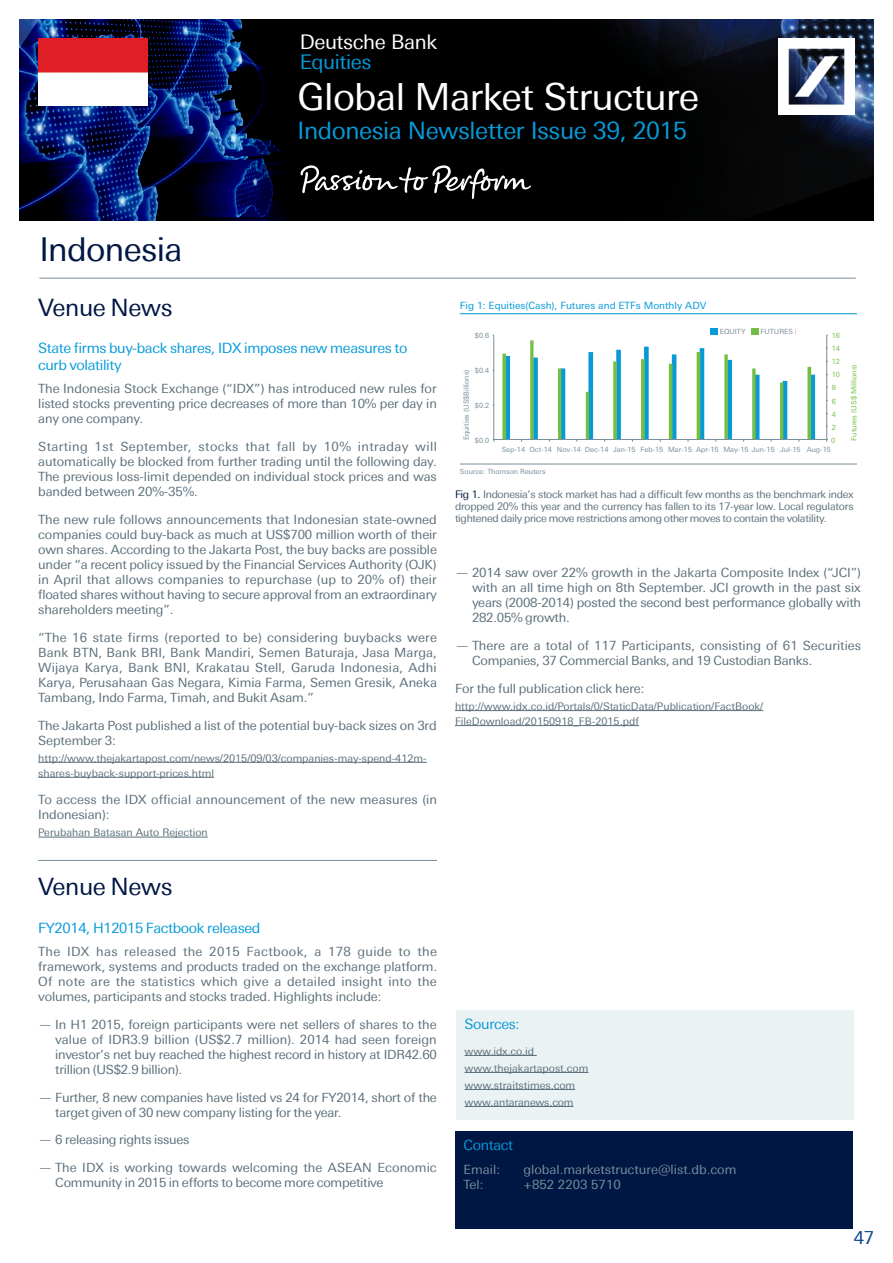
<style>
.page{position:relative;width:893px;height:1263px;background:#fff}
.page>*{position:absolute;margin:0;border:0;box-sizing:border-box;transform-origin:0 0}
.Blue_Header{font:37.5px "Univers Deutsche Bank";letter-spacing:-.02em;color:#fff}
.CD-LargeHeader{font:33px "Univers Deutsche Bank";letter-spacing:-.02em;color:#001643}
.Blue_Header-2{font:24px "Univers Deutsche Bank";letter-spacing:-.02em;color:#069ad9}
.CD-LargeHeader-2{font:24px "Univers Deutsche Bank";letter-spacing:-.02em;color:#001643}
.header_2{font:20.25px "Univers Deutsche Bank";letter-spacing:-.02em;color:#fff}
.header_2-2{font:20.25px "Univers Deutsche Bank";letter-spacing:-.02em;color:#069ad9}
.SubheaderSMALL{font:18px "Univers Deutsche Bank";color:#094594}
.CD-bluesubtitle{font:14.25px/16.5px "Univers Deutsche Bank";letter-spacing:-.025em;color:#069ad9}
.CD-copy{font:12.75px/15px "Univers Deutsche Bank";letter-spacing:-.01em;color:#5b6f7b;text-align:justify}
.t1{font:12.75px "Univers Deutsche Bank";color:#798f9c}
.CD-link-_space{font:10.5px/15px "Univers Deutsche Bank";color:#5b6f7b}
.CD-copy-2{font:10.5px/12px "Univers Deutsche Bank";letter-spacing:-.03em;color:#5b6f7b;text-align:justify}
.t2{font:10.05px "Univers Deutsche Bank";color:#069ad9}
.t3{font:7.2px "Univers Deutsche Bank";color:#798f9c}
.t4{font:7.2px "Univers Deutsche Bank";color:#74bf43;scale:1.04 1}
.t5{font:7.2px "Univers Deutsche Bank";color:#74bf43}
.s1{font-size:14.25px}
.s2{color:#001643}
</style>
<div class="page">
<svg style="left:19px;top:19px;width:855px;height:201px;background:#04091c"></svg>
<svg style="left:301px;top:165px;width:230px;height:34px;background:#2f2f2f"></svg>
<img style="left:778px;top:38px;width:77px;height:77px">
<hr style="left:38px;top:762px;width:389px;height:1px;background:#5b6f7b">
<hr style="left:38px;top:777px;width:176px;height:1px;background:#5b6f7b">
<hr style="left:38px;top:837px;width:170px;height:1px;background:#5b6f7b">
<hr style="left:38px;top:860px;width:399px;height:1px;background:#798f9c">
<img style="left:38px;top:38px;width:110px;height:68px">
<hr style="left:460px;top:464px;width:397px;height:1px;background:#798f9c">
<div style="left:710px;top:328px;width:7px;height:6px;background:#069ad9"></div>
<div style="left:751px;top:328px;width:7px;height:6px;background:#74bf43"></div>
<hr style="left:460px;top:313px;width:397px;height:1px;background:#069ad9">
<svg style="left:502px;top:354px;width:3px;height:85px"></svg>
<hr style="left:530px;top:340px;width:3px;height:99px;background:#74bf43">
<hr style="left:826px;top:335px;width:1px;height:104px;background:#798f9c">
<hr style="left:493px;top:335px;width:1px;height:104px;background:#798f9c">
<hr style="left:494px;top:439px;width:333px;height:1px;background:#798f9c">
<svg style="left:505px;top:347px;width:310px;height:95px"></svg>
<hr style="left:39px;top:278px;width:817px;height:1px;background:#798f9c">
<hr style="left:455px;top:710px;width:308px;height:1px;background:#5b6f7b">
<hr style="left:455px;top:725px;width:184px;height:1px;background:#5b6f7b">
<div style="left:456px;top:1010px;width:398px;height:109px;background:#ebf2f3"></div>
<hr style="left:465px;top:1055px;width:72px;height:1px;background:#5b6f7b">
<hr style="left:465px;top:1072px;width:123px;height:1px;background:#5b6f7b">
<hr style="left:465px;top:1089px;width:110px;height:1px;background:#5b6f7b">
<hr style="left:465px;top:1106px;width:109px;height:1px;background:#5b6f7b">
<div style="left:455px;top:1131px;width:398px;height:98px;background:#001643"></div>
<p class="CD-LargeHeader" style="left:39px;top:230px;width:145px">Indonesia</p>
<p class="header_2" style="left:300px;top:30px;width:139px">Deutsche Bank</p>
<p class="header_2-2" style="left:300px;top:50px;width:73px">Equities</p>
<p class="Blue_Header" style="left:298px;top:75px;width:403px">Global Market Structure</p>
<p class="Blue_Header-2" style="left:298px;top:116px;width:391px">Indonesia Newsletter Issue 39, 2015</p>
<p class="CD-LargeHeader-2" style="left:38px;top:293px;width:136px">Venue News</p>
<p class="CD-bluesubtitle" style="left:38px;top:340px;width:371px">State firms buy-back shares, IDX imposes new measures to curb volatility</p>
<p class="CD-copy" style="left:38px;top:381px;width:400px">The Indonesia Stock Exchange (“IDX”) has introduced new rules for listed stocks preventing price decreases of more than 10% per day in any one company.</p>
<p class="CD-copy" style="left:38px;top:439px;width:400px">Starting 1st September, stocks that fall by 10% intraday will automatically be blocked from further trading until the following day.<br>The previous loss-limit depended on individual stock prices and was banded between 20%-35%.</p>
<p class="CD-copy" style="left:38px;top:512px;width:400px">The new rule follows announcements that Indonesian state-owned companies could buy-back as much at US$700 million worth of their own shares. According to the Jakarta Post, the buy backs are possible under “a recent policy issued by the Financial Services Authority (OJK) in April that allows companies to repurchase (up to 20% of) their floated shares without having to secure approval from an extraordinary shareholders meeting”.</p>
<p class="CD-copy" style="left:38px;top:630px;width:400px">“The 16 state firms (reported to be) considering buybacks were Bank BTN, Bank BRI, Bank Mandiri, Semen Baturaja, Jasa Marga, Wijaya Karya, Bank BNI, Krakatau Stell, Garuda Indonesia, Adhi Karya, Perusahaan Gas Negara, Kimia Farma, Semen Gresik, Aneka Tambang, Indo Farma, Timah, and Bukit Asam.”</p>
<p class="CD-copy" style="left:38px;top:717px;width:400px">The Jakarta Post published a list of the potential buy-back sizes on 3rd<br>September 3:</p>
<p class="CD-link-_space" style="left:38px;top:750px;width:390px">http://www.thejakartapost.com/news/2015/09/03/companies-may-spend-412m&shy;shares-buyback-support-prices.html</p>
<p class="CD-copy" style="left:38px;top:792px;width:400px">To access the IDX official announcement of the new measures (in<br>Indonesian):</p>
<p class="CD-link-_space" style="left:38px;top:825px;width:171px">Perubahan Batasan Auto Rejection</p>
<p class="CD-LargeHeader-2" style="left:38px;top:872px;width:136px">Venue News</p>
<p class="CD-bluesubtitle" style="left:38px;top:919px;width:224px">FY2014, H12015 Factbook released</p>
<p class="CD-copy" style="left:38px;top:944px;width:400px">The IDX has released the 2015 Factbook, a 178 guide to the framework, systems and products traded on the exchange platform.<br>Of note are the statistics which give a detailed insight into the volumes, participants and stocks traded. Highlights include:</p>
<p class="CD-copy" style="left:55px;top:1017px;width:383px;text-indent:-17px"><span class="s1">—</span> In H1 2015, foreign participants were net sellers of shares to the value of IDR3.9 billion (US$2.7 million). 2014 had seen foreign investor’s net buy reached the highest record in history at IDR42.60 trillion (US$2.9 billion).</p>
<p class="CD-copy" style="left:55px;top:1090px;width:383px;text-indent:-17px"><span class="s1">—</span> Further, 8 new companies have listed vs 24 for FY2014, short of the target given of 30 new company listing for the year.</p>
<p class="CD-copy" style="left:38px;top:1132px;width:153px"><span class="s1">—</span> 6 releasing rights issues</p>
<p class="CD-copy" style="left:55px;top:1160px;width:383px;text-indent:-17px"><span class="s1">—</span> The IDX is working towards welcoming the ASEAN Economic<br>Community in 2015 in efforts to become more competitive</p>
<p class="t2" style="left:460px;top:300px;width:248px">Fig 1: Equities(Cash), Futures and ETFs Monthly ADV</p>
<p class="t3" style="left:475px;top:332px;width:16px">$0.6</p>
<p class="t3" style="left:720px;top:327px;width:27px">EQUITY</p>
<p class="t3" style="left:760px;top:327px;width:34px">FUTURES</p>
<p class="t5" style="left:832px;top:332px;width:10px">16</p>
<p class="t5" style="left:832px;top:345px;width:10px">14</p>
<p class="t5" style="left:832px;top:358px;width:10px">12</p>
<p class="t3" style="left:475px;top:366px;width:16px">$0.4</p>
<p class="t3" style="left:462px;top:440px;width:72px;rotate:-90deg">Equities (US$Billions)</p>
<p class="t3" style="left:475px;top:401px;width:16px">$0.2</p>
<p class="t3" style="left:475px;top:436px;width:16px">$0.0</p>
<p class="t5" style="left:832px;top:371px;width:10px">10</p>
<p class="t5" style="left:832px;top:384px;width:6px">8</p>
<p class="t5" style="left:832px;top:397px;width:6px">6</p>
<p class="t5" style="left:832px;top:410px;width:6px">4</p>
<p class="t5" style="left:832px;top:423px;width:6px">2</p>
<p class="t5" style="left:831px;top:436px;width:6px">0</p>
<p class="t3" style="left:502px;top:446px;width:331px">Sep-14 Oct-14 Nov-14 Dec-14 Jan-15 Feb-15 Mar-15 Apr-15 May-15 Jun-15 Jul-15 Aug-15</p>
<p class="t3" style="left:460px;top:467px;width:87px">Source: Thomson Reuters</p>
<p class="t4" style="left:850px;top:441px;width:75px;rotate:-90deg">Futures (US$ Millions)</p>
<p class="CD-copy-2" style="left:455px;top:488px;width:400px"><span class="s2">Fig 1.</span> Indonesia’s stock market has had a difficult few months as the benchmark index dropped 20% this year and the currency has fallen to its 17-year low. Local regulators tightened daily price move restrictions among other moves to contain the volatility.</p>
<p class="CD-copy" style="left:472px;top:565px;width:391px;text-indent:-17px"><span class="s1">—</span> 2014 saw over 22% growth in the Jakarta Composite Index (“JCI”) with an all time high on 8th September. JCI growth in the past six years (2008-2014) posted the second best performance globally with 282.05% growth.</p>
<p class="CD-copy" style="left:472px;top:638px;width:391px;text-indent:-17px"><span class="s1">—</span> There are a total of 117 Participants, consisting of 61 Securities<br>Companies, 37 Commercial Banks, and 19 Custodian Banks.</p>
<p class="CD-copy" style="left:455px;top:681px;width:191px">For the full publication click here:</p>
<p class="CD-link-_space" style="left:455px;top:699px;width:310px">http://www.idx.co.id/Portals/0/StaticData/Publication/FactBook/<br>FileDownload/20150918_FB-2015.pdf</p>
<p class="CD-bluesubtitle" style="left:465px;top:1016px;width:57px">Sources:</p>
<p class="CD-link-_space" style="left:465px;top:1043px;width:71px">www.idx.co.id</p>
<p class="CD-link-_space" style="left:465px;top:1060px;width:125px">www.thejakartapost.com</p>
<p class="CD-link-_space" style="left:465px;top:1077px;width:112px">www.straitstimes.com</p>
<p class="CD-link-_space" style="left:465px;top:1094px;width:111px">www.antaranews.com</p>
<p class="CD-bluesubtitle" style="left:463px;top:1137px;width:51px">Contact</p>
<p class="t1" style="left:463px;top:1162px;width:38px">Email:</p>
<p class="t1" style="left:523px;top:1162px;width:214px">global.marketstructure@list.db.com</p>
<p class="t1" style="left:463px;top:1177px;width:21px">Tel:</p>
<p class="t1" style="left:523px;top:1177px;width:99px">+852 2203 5710</p>
<p class="SubheaderSMALL" style="left:854px;top:1227px;width:22px">47</p>
</div>
